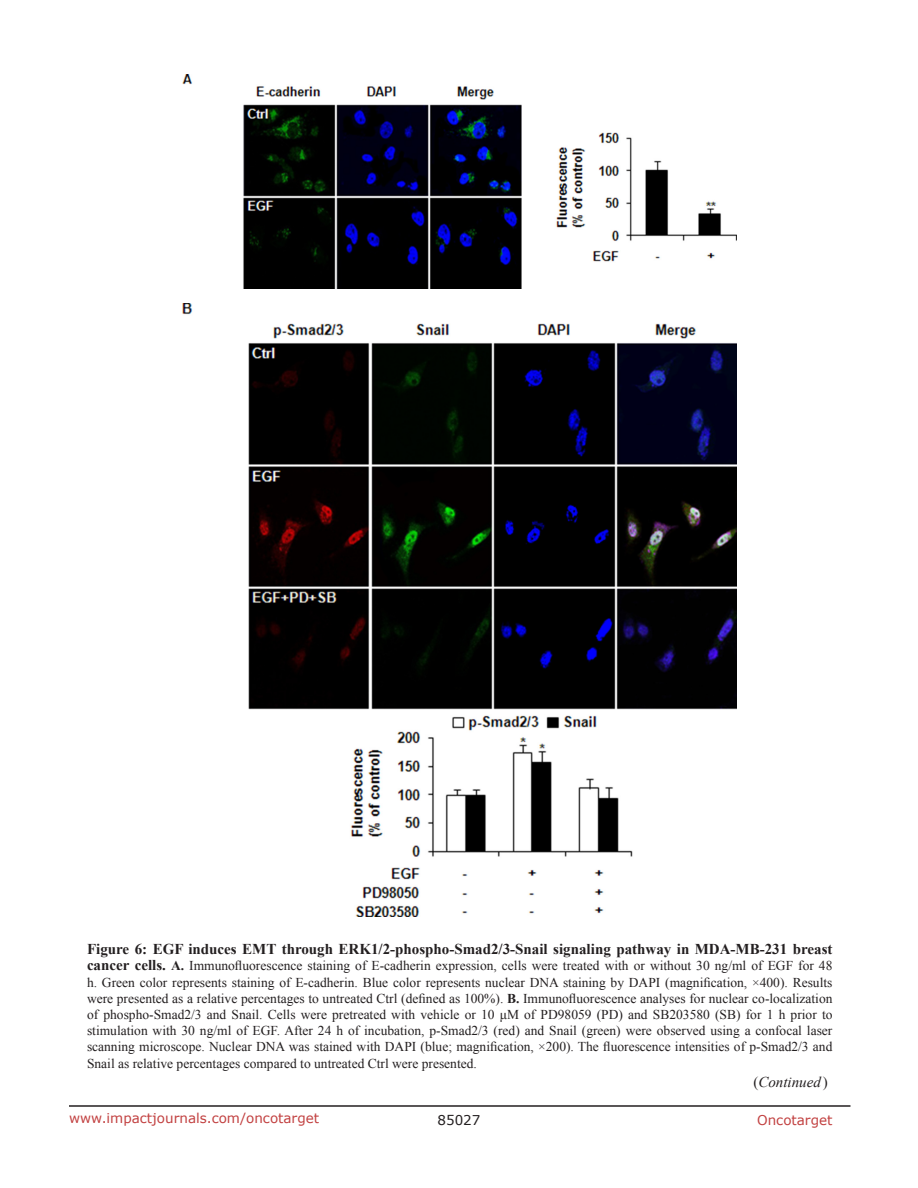
<style>
.page{position:relative;width:918px;height:1188px;background:#fff}
.page>*{position:absolute;margin:0;border:0;box-sizing:border-box;transform-origin:0 0}
.figuretext{font:700 15px "Times New Roman";color:#231f20}
.equ{font:italic 15px "Times New Roman";color:#231f20}
.figuretext-2{font:13.5px/16.2px "Times New Roman";color:#231f20;text-align:justify}
.t1{font:13.5px "Verdana";color:#c24141}
.t2{font:13.5px "Verdana";color:#231f20}
.s1{font-weight:700;font-size:15px}
.s2{font-weight:700}
.s3{font-style:normal}
</style>
<div class="page">
<hr style="left:69px;top:1105px;width:781px;height:2px;background:#231f20">
<img style="left:183px;top:75px;width:554px;height:213px">
<img style="left:183px;top:304px;width:554px;height:613px">
<p class="figuretext" style="left:87px;top:939px;width:747px">Figure 6: EGF induces EMT through ERK1/2-phospho-Smad2/3-Snail signaling pathway in MDA-MB-231 breast</p>
<p class="figuretext-2" style="left:87px;top:958px;width:747px"><span class="s1">cancer cells.</span> <span class="s2">A.</span> Immunofluorescence staining of E-cadherin expression, cells were treated with or without 30 ng/ml of EGF for 48 h. Green color represents staining of E-cadherin. Blue color represents nuclear DNA staining by DAPI (magnification, ×400). Results were presented as a relative percentages to untreated Ctrl (defined as 100%). <span class="s2">B.</span> Immunofluorescence analyses for nuclear co-localization of phospho-Smad2/3 and Snail. Cells were pretreated with vehicle or 10 μM of PD98059 (PD) and SB203580 (SB) for 1 h prior to stimulation with 30 ng/ml of EGF. After 24 h of incubation, p-Smad2/3 (red) and Snail (green) were observed using a confocal laser scanning microscope. Nuclear DNA was stained with DAPI (blue; magnification, ×200). The fluorescence intensities of p-Smad2/3 and Snail as relative percentages compared to untreated Ctrl were presented.</p>
<p class="equ" style="left:753px;top:1072px;width:76px"><span class="s3">(</span>Continued<span class="s3">)</span></p>
<p class="t1" style="left:69px;top:1109px;width:252px">www.impactjournals.com/oncotarget</p>
<p class="t2" style="left:438px;top:1111px;width:44px">85027</p>
<p class="t1" style="left:757px;top:1111px;width:77px">Oncotarget</p>
</div>
